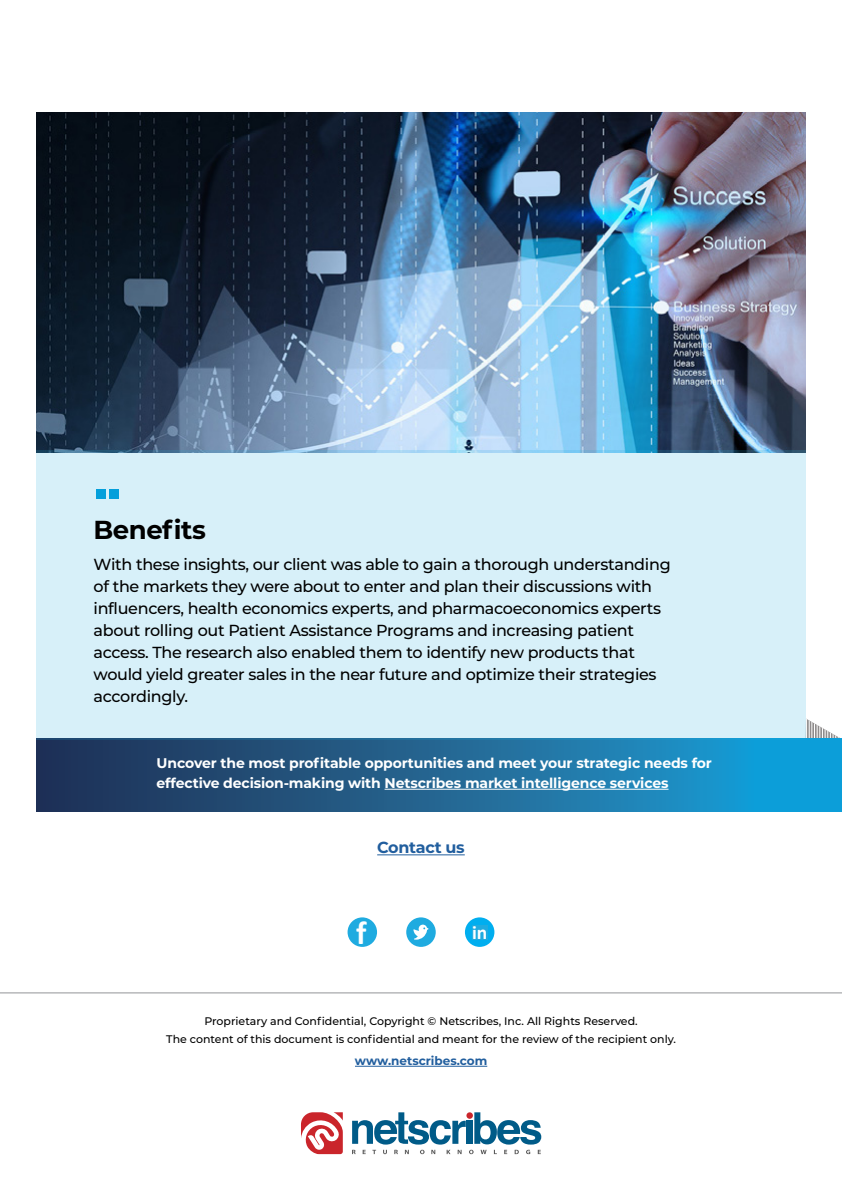
<style>
.page{position:relative;width:842px;height:1191px;background:#fff}
.page>*{position:absolute;margin:0;border:0;box-sizing:border-box;transform-origin:0 0}
.t1{font:700 33px "Calibri";color:#fff}
.t2{font:700 26px "Montserrat";letter-spacing:-.02em;color:#000}
.t3{font:700 19.5px "Calibri";color:#fff}
.t4{font:500 16px/22px "Montserrat";letter-spacing:-.02em;color:#000}
.t5{font:700 16px "Montserrat";letter-spacing:-.02em;color:#215e9e}
.t6{font:700 14px/20px "Montserrat";letter-spacing:-.01em;color:#fff}
.t7{font:700 12px "Montserrat";color:#215e9e}
.t8{font:500 11px/18px "Montserrat";color:#000;text-align:center}
</style>
<div class="page">
<svg style="left:807px;top:719px;width:33px;height:19px"></svg>
<hr style="left:809px;top:718px;width:1px;height:42px;background:#fff">
<hr style="left:812px;top:718px;width:1px;height:42px;background:#fff">
<hr style="left:814px;top:718px;width:1px;height:42px;background:#fff">
<hr style="left:817px;top:718px;width:1px;height:42px;background:#fff">
<hr style="left:819px;top:718px;width:1px;height:42px;background:#fff">
<hr style="left:822px;top:718px;width:1px;height:42px;background:#fff">
<hr style="left:833px;top:718px;width:1px;height:42px;background:#fff">
<hr style="left:838px;top:718px;width:1px;height:42px;background:#fff">
<hr style="left:835px;top:718px;width:1px;height:42px;background:#fff">
<hr style="left:830px;top:718px;width:1px;height:42px;background:#fff">
<hr style="left:827px;top:718px;width:1px;height:42px;background:#fff">
<hr style="left:825px;top:718px;width:1px;height:42px;background:#fff">
<svg style="left:301px;top:1112px;width:42px;height:42px"></svg>
<svg style="left:352px;top:1112px;width:189px;height:42px"></svg>
<div style="left:466px;top:1112px;width:7px;height:6px;background:#ca252b;border-radius:50%"></div>
<hr style="left:0;top:992px;width:842px;height:1px;background:#939598">
<hr style="left:355px;top:1066px;width:132px;height:1px;background:#215e9e">
<hr style="left:377px;top:854px;width:88px;height:1px;background:#215e9e">
<div style="left:406px;top:917px;width:30px;height:30px;background:#1fabe0;border-radius:50%"></div>
<svg style="left:413px;top:924px;width:15px;height:15px"></svg>
<div style="left:348px;top:917px;width:29px;height:30px;background:#1fabe0;border-radius:50%"></div>
<div style="left:465px;top:917px;width:29px;height:30px;background:#00aeef;border-radius:50%"></div>
<div style="left:472px;top:924px;width:15px;height:15px;background:#1fabe0"></div>
<div style="left:36px;top:738px;width:806px;height:73px;background:linear-gradient(to right,#262c4f,#18a5de)"></div>
<hr style="left:385px;top:789px;width:283px;height:1px;background:#fff">
<img style="left:36px;top:112px;width:770px;height:338px">
<div style="left:36px;top:450px;width:770px;height:289px;background:#d7f0f9"></div>
<div style="left:96px;top:489px;width:10px;height:10px;background:#049fdb"></div>
<div style="left:109px;top:489px;width:10px;height:10px;background:#049fdb"></div>
<h2 class="t2" style="left:94px;top:511px;width:114px">Benefits</h2>
<p class="t4" style="left:94px;top:552px;width:579px">With these insights, our client was able to gain a thorough understanding of the markets they were about to enter and plan their discussions with influencers, health economics experts, and pharmacoeconomics experts about rolling out Patient Assistance Programs and increasing patient access. The research also enabled them to identify new products that would yield greater sales in the near future and optimize their strategies accordingly.</p>
<p class="t6" style="left:157px;top:752px;width:557px">Uncover the most profitable opportunities and meet your strategic needs for effective decision-making with Netscribes market intelligence services</p>
<p class="t5" style="left:377px;top:836px;width:89px">Contact us</p>
<h1 class="t1" style="left:356px;top:909px;width:12px">f</h1>
<p class="t3" style="left:472px;top:919px;width:17px">in</p>
<p class="t8" style="left:166px;top:1011px;width:511px">Proprietary and Confidential, Copyright © Netscribes, Inc. All Rights Reserved.<br>The content of this document is confidential and meant for the review of the recipient only.</p>
<p class="t7" style="left:355px;top:1052px;width:134px">www.netscribes.com</p>
</div>
